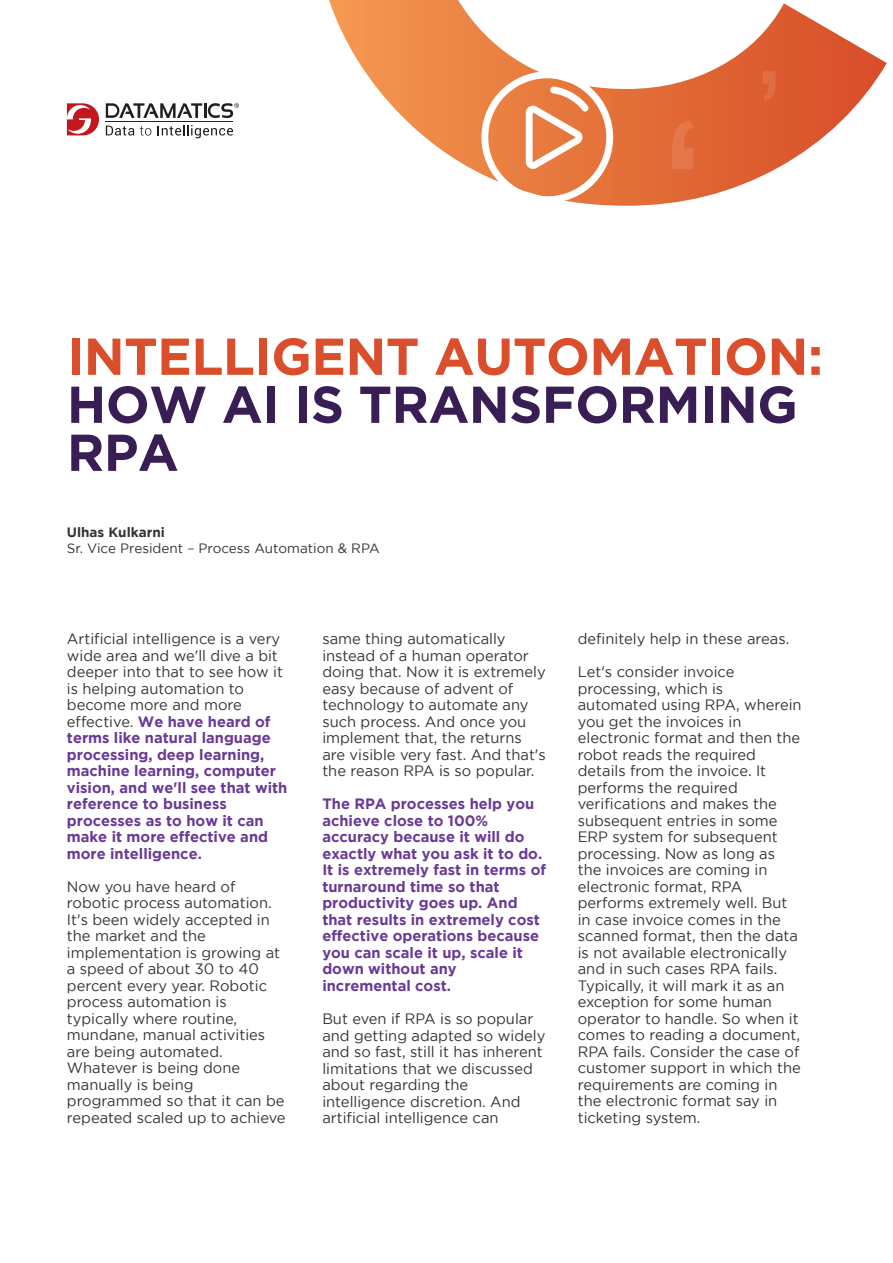
<style>
.page{position:relative;width:893px;height:1263px;background:#fff}
.page>*{position:absolute;margin:0;border:0;box-sizing:border-box;transform-origin:0 0}
.t1{font:700 51.75px "Gotham";letter-spacing:-.01em;color:#da4e2c}
.t2{font:700 51.75px/48px "Gotham";letter-spacing:-.01em;color:#381e55}
.t3{font:15px/16.5px "Gotham";color:#343333}
.t4{font:700 15px/16.5px "Gotham";color:#6a3a96}
.t5{font:13.5px "Gotham";color:#343333}
.t6{font:700 13.5px "Gotham";color:#343333}
.s1{font-weight:400;color:#343333}
</style>
<div class="page">
<svg style="left:106px;top:126px;width:28px;height:10px"></svg>
<svg style="left:140px;top:126px;width:11px;height:10px"></svg>
<svg style="left:158px;top:125px;width:75px;height:13px"></svg>
<hr style="left:106px;top:122px;width:127px;height:1px;background:#231f20">
<svg style="left:106px;top:103px;width:133px;height:15px"></svg>
<svg style="left:67px;top:103px;width:32px;height:32px"></svg>
<svg style="left:329px;top:0;width:558px;height:206px"></svg>
<svg style="left:479px;top:69px;width:136px;height:134px"></svg>
<svg style="left:672px;top:121px;width:22px;height:48px"></svg>
<svg style="left:763px;top:71px;width:13px;height:29px"></svg>
<h1 class="t1" style="left:67px;top:327px;width:758px">INTELLIGENT AUTOMATION:</h1>
<h1 class="t2" style="left:67px;top:379px;width:732px">HOW AI IS TRANSFORMING<br>RPA</h1>
<p class="t6" style="left:67px;top:524px;width:99px">Ulhas Kulkarni</p>
<p class="t5" style="left:67px;top:541px;width:314px">Sr. Vice President – Process Automation &amp; RPA</p>
<p class="t4" style="left:67px;top:630px;width:222px"><span class="s1">Artificial intelligence is a very wide area and we'll dive a bit deeper into that to see how it is helping automation to become more and more effective.</span> We have heard of terms like natural language processing, deep learning, machine learning, computer vision, and we'll see that with reference to business processes as to how it can make it more effective and more intelligence.</p>
<p class="t3" style="left:67px;top:878px;width:220px">Now you have heard of robotic process automation.<br>It's been widely accepted in the market and the implementation is growing at a speed of about 30 to 40 percent every year. Robotic process automation is typically where routine, mundane, manual activities are being automated.<br>Whatever is being done manually is being programmed so that it can be repeated scaled up to achieve</p>
<p class="t3" style="left:322px;top:631px;width:225px">same thing automatically instead of a human operator doing that. Now it is extremely easy because of advent of technology to automate any such process. And once you implement that, the returns are visible very fast. And that's the reason RPA is so popular.</p>
<p class="t4" style="left:322px;top:795px;width:225px">The RPA processes help you achieve close to 100% accuracy because it will do exactly what you ask it to do.<br>It is extremely fast in terms of turnaround time so that productivity goes up. And that results in extremely cost effective operations because you can scale it up, scale it down without any incremental cost.</p>
<p class="t3" style="left:322px;top:1010px;width:224px">But even if RPA is so popular and getting adapted so widely and so fast, still it has inherent limitations that we discussed about regarding the intelligence discretion. And artificial intelligence can</p>
<p class="t3" style="left:578px;top:630px;width:213px">definitely help in these areas.</p>
<p class="t3" style="left:578px;top:663px;width:225px">Let's consider invoice processing, which is automated using RPA, wherein you get the invoices in electronic format and then the robot reads the required details from the invoice. It performs the required verifications and makes the subsequent entries in some<br>ERP system for subsequent processing. Now as long as the invoices are coming in electronic format, RPA performs extremely well. But in case invoice comes in the scanned format, then the data is not available electronically and in such cases RPA fails.<br>Typically, it will mark it as an exception for some human operator to handle. So when it comes to reading a document,<br>RPA fails. Consider the case of customer support in which the requirements are coming in the electronic format say in ticketing system.</p>
</div>
